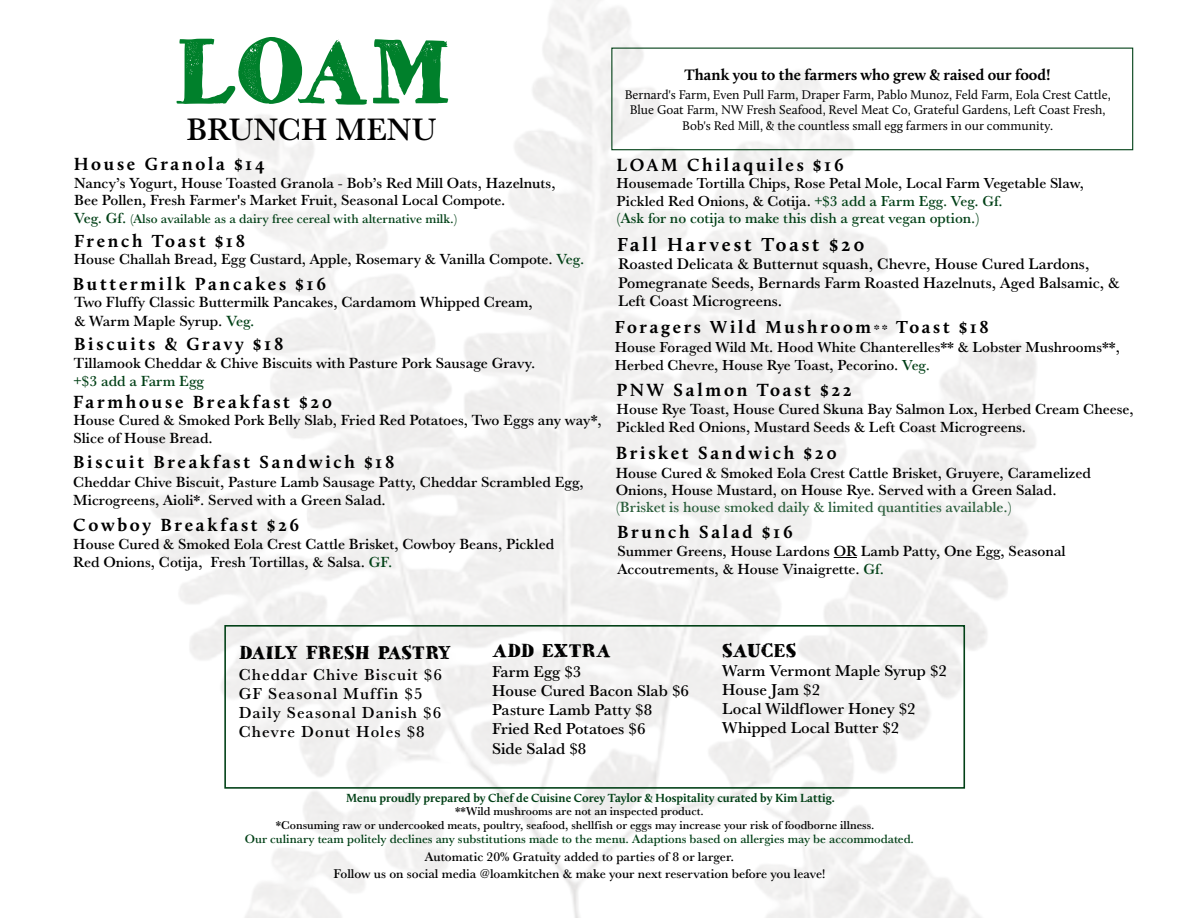
<style>
.page{position:relative;width:1188px;height:918px;background:#fff}
.page>*{position:absolute;margin:0;border:0;box-sizing:border-box;transform-origin:0 0}
.t1{font:91.65px "HVD Bodedo";color:#00802b}
.t2{font:500 32.1px "Baskerville URW";color:#000}
.t3{font:700 19.5px "Calluna";letter-spacing:.15em;color:#000}
.t4{font:18.75px "HVD Bodedo";color:#000}
.t5{font:700 18.3px "Calluna";letter-spacing:.15em;color:#000}
.t6{font:700 18.15px "Calluna";letter-spacing:.15em;color:#000}
.t7{font:700 18px "Calluna";letter-spacing:.15em;color:#000}
.t8{font:500 16.5px/19.2px "Baskerville URW";letter-spacing:.06em;color:#000}
.t9{font:500 16.35px/19px "Baskerville URW";color:#000}
.t10{font:500 15.9px/18.5px "Baskerville URW";color:#000}
.t11{font:700 15.6px "Calluna";color:#000}
.t12{font:500 15.3px/18.3px "Baskerville URW";color:#000}
.t13{font:500 15.15px/18.1px "Baskerville URW";color:#000}
.t14{font:500 15.15px "Baskerville URW";color:#2a5e3b}
.t15{font:500 15.15px "Baskerville URW";color:#014016}
.t16{font:500 15px/17.5px "Baskerville URW";color:#000}
.t17{font:500 13.2px "Baskerville URW";color:#000}
.t18{font:13.05px/15.6px "Calluna";color:#000;text-align:center}
.t19{font:500 13.05px "Baskerville URW";color:#014016}
.t20{font:500 12.45px "Baskerville URW";color:#014016}
.t21{font:700 12.15px "Calluna";color:#014016}
.t22{font:500 11.85px "Baskerville URW";color:#000}
.s1{font-size:15.15px}
.s2{color:#014016}
.s3{font-size:12px}
</style>
<div class="page">
<div style="left:224px;top:625px;width:741px;height:164px;border:2px solid #014016"></div>
<svg style="left:834px;top:557px;width:23px;height:1px"></svg>
<div style="left:611px;top:48px;width:522px;height:102px;border:1px solid #014016"></div>
<h1 class="t1" style="left:173px;top:13px;width:278px">LOAM</h1>
<h2 class="t2" style="left:186px;top:107px;width:252px">BRUNCH MENU</h2>
<p class="t6" style="left:74px;top:153px;width:192px">House Granola $14</p>
<p class="t13" style="left:74px;top:173px;width:483px;line-height:17.7px">Nancy’s Yogurt, House Toasted Granola - Bob’s Red Mill Oats, Hazelnuts,<br>Bee Pollen, Fresh Farmer's Market Fruit, Seasonal Local Compote.</p>
<p class="t19" style="left:74px;top:209px;width:385px"><span class="s1">Veg. Gf.</span> (Also available as a dairy free cereal with alternative milk.)</p>
<p class="t6" style="left:74px;top:230px;width:172px">French Toast $18</p>
<p class="t13" style="left:74px;top:249px;width:512px">House Challah Bread, Egg Custard, Apple, Rosemary &amp; Vanilla Compote. <span class="s2">Veg.</span></p>
<p class="t5" style="left:73px;top:272px;width:255px">Buttermilk Pancakes $16</p>
<p class="t12" style="left:74px;top:292px;width:460px">Two Fluffy Classic Buttermilk Pancakes, Cardamom Whipped Cream, &amp; Warm Maple Syrup. <span class="s2">Veg.</span></p>
<p class="t5" style="left:74px;top:333px;width:211px">Biscuits &amp; Gravy $18</p>
<p class="t13" style="left:74px;top:353px;width:463px">Tillamook Cheddar &amp; Chive Biscuits with Pasture Pork Sausage Gravy.</p>
<p class="t15" style="left:74px;top:370px;width:132px">+$3 add a Farm Egg</p>
<p class="t5" style="left:73px;top:390px;width:261px">Farmhouse Breakfast $20</p>
<p class="t13" style="left:74px;top:410px;width:530px">House Cured &amp; Smoked Pork Belly Slab, Fried Red Potatoes, Two Eggs any way*,<br>Slice of House Bread.</p>
<p class="t6" style="left:73px;top:451px;width:323px">Biscuit Breakfast Sandwich $18</p>
<p class="t13" style="left:73px;top:472px;width:512px">Cheddar Chive Biscuit, Pasture Lamb Sausage Patty, Cheddar Scrambled Egg,<br>Microgreens, Aioli*. Served with a Green Salad.</p>
<p class="t5" style="left:73px;top:513px;width:227px">Cowboy Breakfast $26</p>
<p class="t13" style="left:73px;top:534px;width:482px">House Cured &amp; Smoked Eola Crest Cattle Brisket, Cowboy Beans, Pickled<br>Red Onions, Cotija, Fresh Tortillas, &amp; Salsa. <span class="s2">GF.</span></p>
<p class="t11" style="left:685px;top:65px;width:368px">Thank you to the farmers who grew &amp; raised our food!</p>
<p class="t18" style="left:625px;top:86px;width:487px">Bernard's Farm, Even Pull Farm, Draper Farm, Pablo Munoz, Feld Farm, Eola Crest Cattle,<br>Blue Goat Farm, NW Fresh Seafood, Revel Meat Co, Grateful Gardens, Left Coast Fresh,<br>Bob's Red Mill, &amp; the countless small egg farmers in our community.</p>
<p class="t5" style="left:617px;top:153px;width:229px">LOAM Chilaquiles $16</p>
<p class="t16" style="left:617px;top:174px;width:469px">Housemade Tortilla Chips, Rose Petal Mole, Local Farm Vegetable Slaw,<br>Pickled Red Onions, &amp; Cotija. <span class="s2">+$3 add a Farm Egg. Veg. Gf.<br>(Ask for no cotija to make this dish a great vegan option.)</span></p>
<p class="t3" style="left:617px;top:232px;width:249px">Fall Harvest Toast $20</p>
<p class="t10" style="left:618px;top:254px;width:503px">Roasted Delicata &amp; Butternut squash, Chevre, House Cured Lardons,<br>Pomegranate Seeds, Bernards Farm Roasted Hazelnuts, Aged Balsamic, &amp;<br>Left Coast Microgreens.</p>
<p class="t7" style="left:615px;top:316px;width:375px">Foragers Wild Mushroom<span class="s3">**</span> Toast $18</p>
<p class="t16" style="left:615px;top:337px;width:507px;line-height:18px">House Foraged Wild Mt. Hood White Chanterelles** &amp; Lobster Mushrooms**,<br>Herbed Chevre, House Rye Toast, Pecorino. <span class="s2">Veg.</span></p>
<p class="t5" style="left:616px;top:378px;width:237px">PNW Salmon Toast $22</p>
<p class="t13" style="left:617px;top:400px;width:519px;line-height:17.7px">House Rye Toast, House Cured Skuna Bay Salmon Lox, Herbed Cream Cheese,<br>Pickled Red Onions, Mustard Seeds &amp; Left Coast Microgreens.</p>
<p class="t5" style="left:616px;top:442px;width:223px">Brisket Sandwich $20</p>
<p class="t13" style="left:616px;top:464px;width:477px;line-height:17.1px">House Cured &amp; Smoked Eola Crest Cattle Brisket, Gruyere, Caramelized<br>Onions, House Mustard, on House Rye. Served with a Green Salad.</p>
<p class="t14" style="left:616px;top:496px;width:398px">(Brisket is house smoked daily &amp; limited quantities available.)</p>
<p class="t5" style="left:617px;top:521px;width:177px">Brunch Salad $16</p>
<p class="t13" style="left:618px;top:541px;width:450px">Summer Greens, House Lardons OR Lamb Patty, One Egg, Seasonal<br>Accoutrements, &amp; House Vinaigrette. <span class="s2">Gf.</span></p>
<p class="t4" style="left:239px;top:641px;width:214px">DAILY FRESH PASTRY</p>
<p class="t8" style="left:239px;top:664px;width:205px">Cheddar Chive Biscuit $6<br>GF Seasonal Muffin $5<br>Daily Seasonal Danish $6<br>Chevre Donut Holes $8</p>
<p class="t4" style="left:492px;top:639px;width:120px">ADD EXTRA</p>
<p class="t9" style="left:492px;top:662px;width:198px">Farm Egg $3<br>House Cured Bacon Slab $6<br>Pasture Lamb Patty $8<br>Fried Red Potatoes $6<br>Side Salad $8</p>
<p class="t4" style="left:722px;top:639px;width:76px">SAUCES</p>
<p class="t9" style="left:722px;top:661px;width:226px">Warm Vermont Maple Syrup $2<br>House Jam $2<br>Local Wildflower Honey $2<br>Whipped Local Butter $2</p>
<p class="t21" style="left:346px;top:790px;width:490px">Menu proudly prepared by Chef de Cuisine Corey Taylor &amp; Hospitality curated by Kim Lattig.</p>
<p class="t22" style="left:276px;top:816px;width:600px">*Consuming raw or undercooked meats, poultry, seafood, shellfish or eggs may increase your risk of foodborne illness.</p>
<p class="t22" style="left:455px;top:802px;width:250px">**Wild mushrooms are not an inspected product.</p>
<p class="t20" style="left:245px;top:830px;width:671px">Our culinary team politely declines any substitutions made to the menu. Adaptions based on allergies may be accommodated.</p>
<p class="t17" style="left:425px;top:847px;width:311px">Automatic 20% Gratuity added to parties of 8 or larger.</p>
<p class="t17" style="left:334px;top:864px;width:493px">Follow us on social media @loamkitchen &amp; make your next reservation before you leave!</p>
</div>
